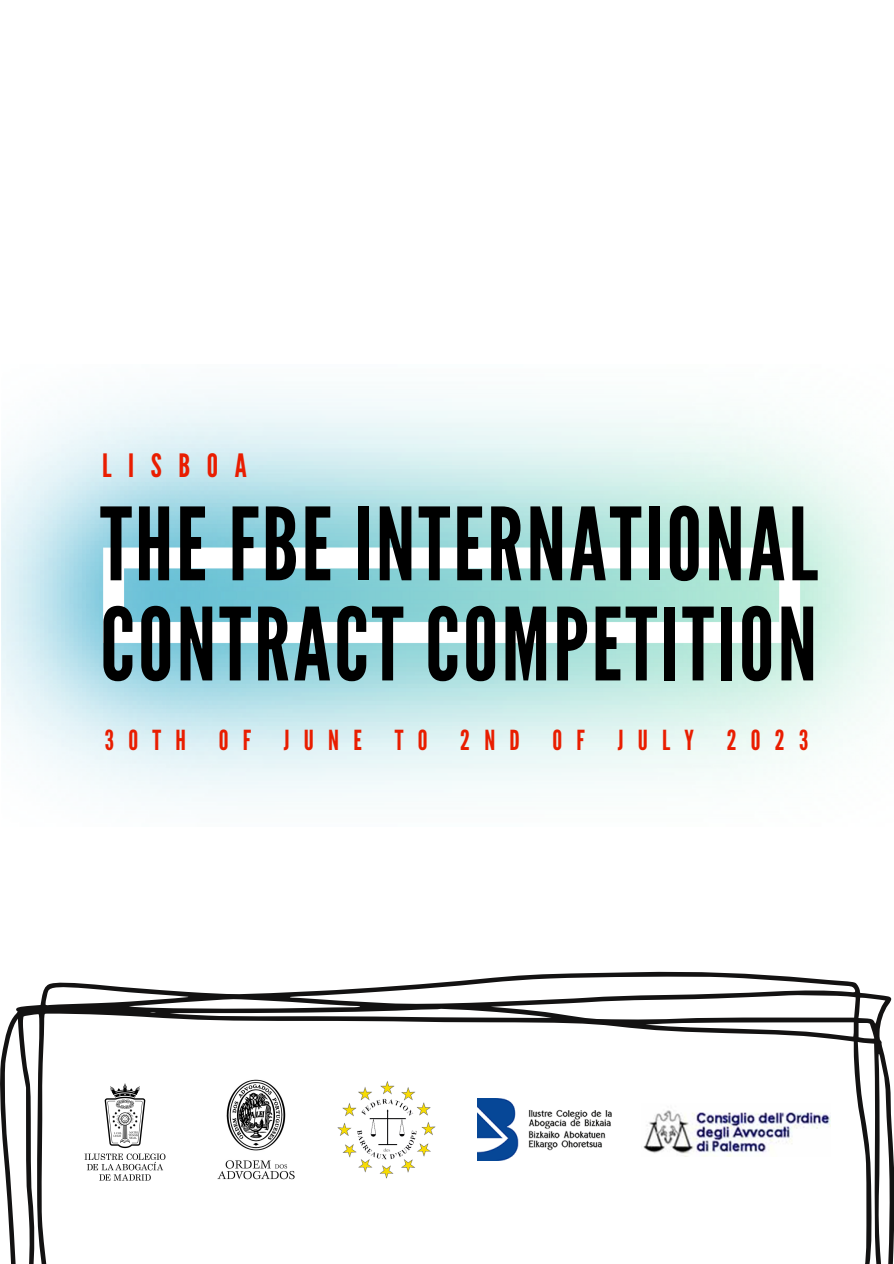
<style>
.page{position:relative;width:894px;height:1264px;background:#fff}
.page>*{position:absolute;margin:0;border:0;box-sizing:border-box;transform-origin:0 0}
.t1{font:100.5px/100.1px "League Gothic";letter-spacing:.03em;color:#000}
.t2{font:32.1px "League Gothic";letter-spacing:.515em;color:#e91d00}
.t3{font:27.6px "League Gothic";letter-spacing:.515em;color:#e91d00}
</style>
<div class="page">
<svg style="left:0;top:971px;width:893px;height:292px"></svg>
<img style="left:2px;top:394px;width:891px;height:403px">
<img style="left:334px;top:1079px;width:104px;height:100px">
<img style="left:73px;top:1079px;width:105px;height:110px">
<img style="left:217px;top:1079px;width:78px;height:100px">
<img style="left:477px;top:1098px;width:134px;height:62px">
<img style="left:641px;top:1103px;width:189px;height:53px">
<p class="t2" style="left:102px;top:447px;width:146px">LISBOA</p>
<p class="t1" style="left:100px;top:496px;width:719px">THE FBE INTERNATIONAL<br>CONTRACT COMPETITION</p>
<p class="t3" style="left:105px;top:724px;width:704px">30TH OF JUNE TO 2ND OF JULY 2023</p>
</div>
